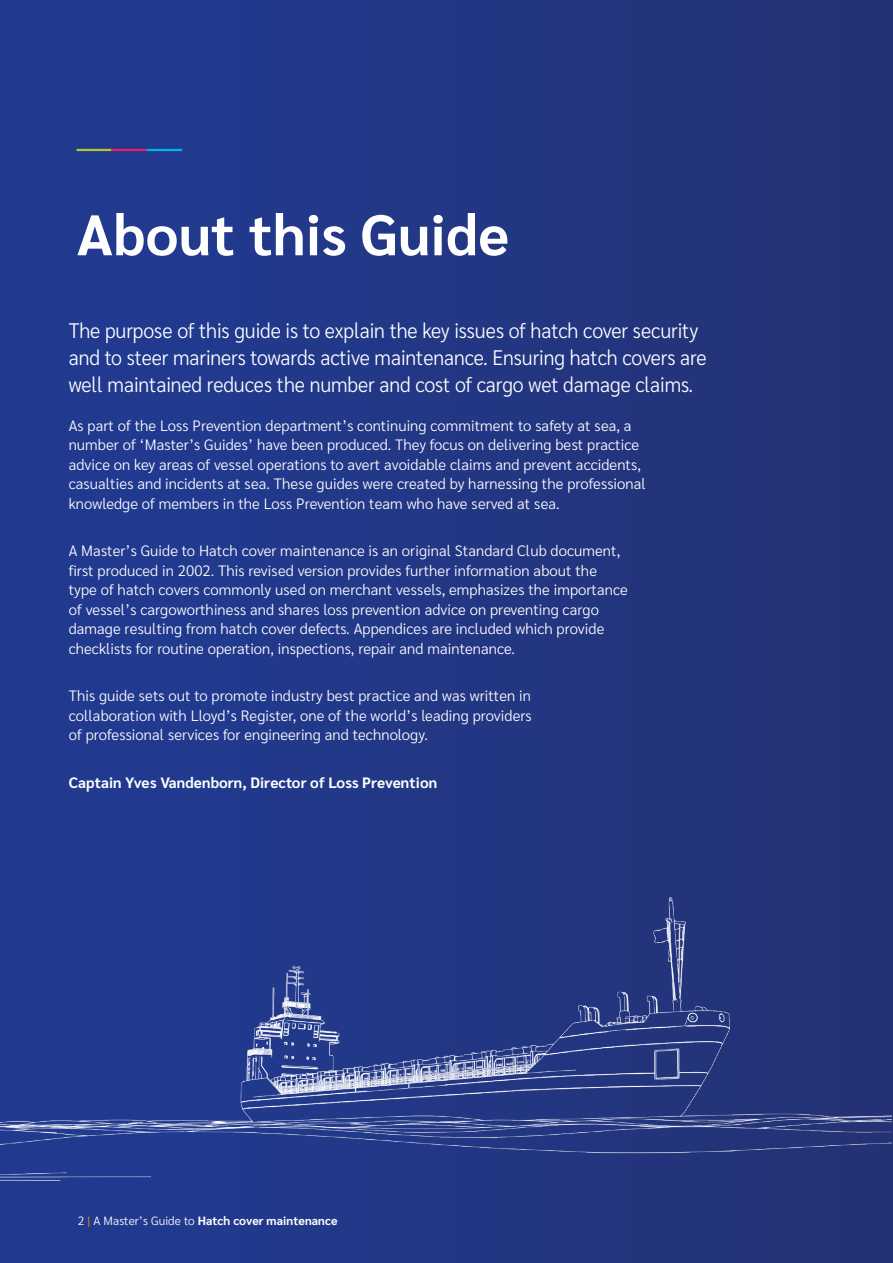
<style>
.page{position:relative;width:893px;height:1263px;background:#fff}
.page>*{position:absolute;margin:0;border:0;box-sizing:border-box;transform-origin:0 0}
.Big_Headline{font:700 57px "Sarabun";letter-spacing:.005em;color:#fff}
.Intro_copy{font:300 21px/27px "Sarabun";letter-spacing:-.005em;color:#fff;scale:.94 1}
.Body_Copy_balanced{font:300 15px/19.5px "Sarabun";letter-spacing:.005em;color:#fff}
.Body_Copy_balanced-2{font:700 15px "Sarabun";letter-spacing:.005em;color:#fff}
.t1{font:700 12px "Sarabun";letter-spacing:.005em;color:#fff}
.s1{font-weight:300}
.s2{font-weight:300;color:#f18700}
</style>
<div class="page">
<div style="left:0;top:0;width:893px;height:1263px;background:linear-gradient(to right,#213c93,#243174)"></div>
<img style="left:0;top:680px;width:891px;height:583px">
<hr style="left:77px;top:149px;width:35px;height:2px;background:#afcb27">
<hr style="left:111px;top:149px;width:36px;height:2px;background:#e71f69">
<hr style="left:147px;top:149px;width:35px;height:2px;background:#00b1eb">
<p class="Big_Headline" style="left:77px;top:202px;width:434px">About this Guide</p>
<p class="Intro_copy" style="left:69px;top:317px;width:680px">The purpose of this guide is to explain the key issues of hatch cover security and to steer mariners towards active maintenance. Ensuring hatch covers are well maintained reduces the number and cost of cargo wet damage claims.</p>
<p class="Body_Copy_balanced" style="left:69px;top:416px;width:579px">As part of the Loss Prevention department’s continuing commitment to safety at sea, a number of ‘Master’s Guides’ have been produced. They focus on delivering best practice advice on key areas of vessel operations to avert avoidable claims and prevent accidents, casualties and incidents at sea. These guides were created by harnessing the professional knowledge of members in the Loss Prevention team who have served at sea.</p>
<p class="Body_Copy_balanced" style="left:69px;top:541px;width:561px">A Master’s Guide to Hatch cover maintenance is an original Standard Club document, first produced in 2002. This revised version provides further information about the type of hatch covers commonly used on merchant vessels, emphasizes the importance of vessel’s cargoworthiness and shares loss prevention advice on preventing cargo damage resulting from hatch cover defects. Appendices are included which provide checklists for routine operation, inspections, repair and maintenance.</p>
<p class="Body_Copy_balanced" style="left:69px;top:686px;width:464px;text-align:justify">This guide sets out to promote industry best practice and was written in collaboration with Lloyd’s Register, one of the world’s leading providers of professional services for engineering and technology.</p>
<p class="Body_Copy_balanced-2" style="left:69px;top:774px;width:370px">Captain Yves Vandenborn, Director of Loss Prevention</p>
<p class="t1" style="left:78px;top:1213px;width:261px"><span class="s1">2</span> <span class="s2">|</span> <span class="s1">A Master’s Guide to</span> Hatch cover maintenance</p>
</div>
